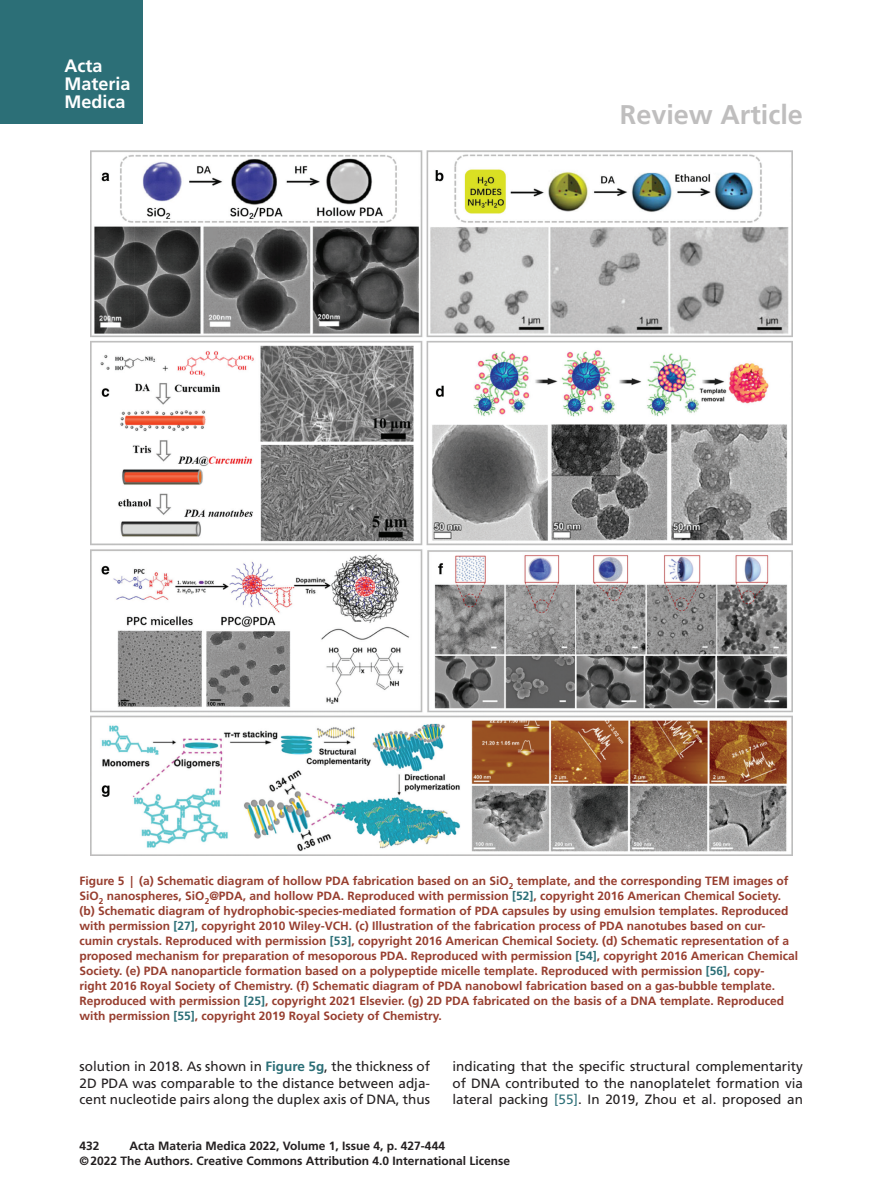
<style>
.page{position:relative;width:893px;height:1191px;background:#fff}
.page>*{position:absolute;margin:0;border:0;box-sizing:border-box;transform-origin:0 0}
.t1{font:700 27px "Frutiger";color:#bfbebe}
.t2{font:700 18px/18px "Frutiger";color:#fff}
.t3{font:13.5px/16.5px "Frutiger";color:#231f20;text-align:justify}
.t4{font:700 12px/15px "Frutiger";color:#973e2f}
.t5{font:700 12px/15px "Frutiger";color:#231f20}
.s1{color:#2c6f77}
.s2{font-weight:700;color:#2c6f77}
</style>
<div class="page">
<div style="left:0;top:0;width:143px;height:124px;background:#2c6f77"></div>
<img style="left:90px;top:150px;width:702px;height:705px">
<h2 class="t2" style="left:64px;top:57px;width:68px">Acta<br>Materia<br>Medica</h2>
<h1 class="t1" style="left:620px;top:99px;width:185px">Review Article</h1>
<p class="t4" style="left:79px;top:873px;width:720px">Figure 5 | (a) Schematic diagram of hollow PDA fabrication based on an SiO<sub>2</sub> template, and the corresponding TEM images of SiO<sub>2</sub> nanospheres, SiO<sub>2</sub>@PDA, and hollow PDA. Reproduced with permission <span class="s1">[52]</span>, copyright 2016 American Chemical Society. (b) Schematic diagram of hydrophobic-species-mediated formation of PDA capsules by using emulsion templates. Reproduced with permission <span class="s1">[27]</span>, copyright 2010 Wiley-VCH. (c) Illustration of the fabrication process of PDA nanotubes based on cur&shy;cumin crystals. Reproduced with permission <span class="s1">[53]</span>, copyright 2016 American Chemical Society. (d) Schematic representation of a proposed mechanism for preparation of mesoporous PDA. Reproduced with permission <span class="s1">[54]</span>, copyright 2016 American Chemical Society. (e) PDA nanoparticle formation based on a polypeptide micelle template. Reproduced with permission <span class="s1">[56]</span>, copy-<br>right 2016 Royal Society of Chemistry. (f) Schematic diagram of PDA nanobowl fabrication based on a gas-bubble template.<br>Reproduced with permission <span class="s1">[25]</span>, copyright 2021 Elsevier. (g) 2D PDA fabricated on the basis of a DNA template. Reproduced with permission <span class="s1">[55]</span>, copyright 2019 Royal Society of Chemistry.</p>
<p class="t3" style="left:80px;top:1058px;width:352px">solution in 2018. As shown in <span class="s2">Figure 5g</span>, the thickness of 2D PDA was comparable to the distance between adja&shy;cent nucleotide pairs along the duplex axis of DNA, thus</p>
<p class="t3" style="left:452px;top:1058px;width:352px">indicating that the specific structural complementarity of DNA contributed to the nanoplatelet formation via lateral packing <span class="s1">[55]</span>. In 2019, Zhou et al. proposed an</p>
<p class="t5" style="left:80px;top:1138px;width:432px;text-indent:50px">Acta Materia Medica 2022, Volume 1, Issue 4, p. 427-444<br>©2022 The Authors. Creative Commons Attribution 4.0 International License</p>
<p class="t5" style="left:80px;top:1138px;width:22px">432</p>
</div>
